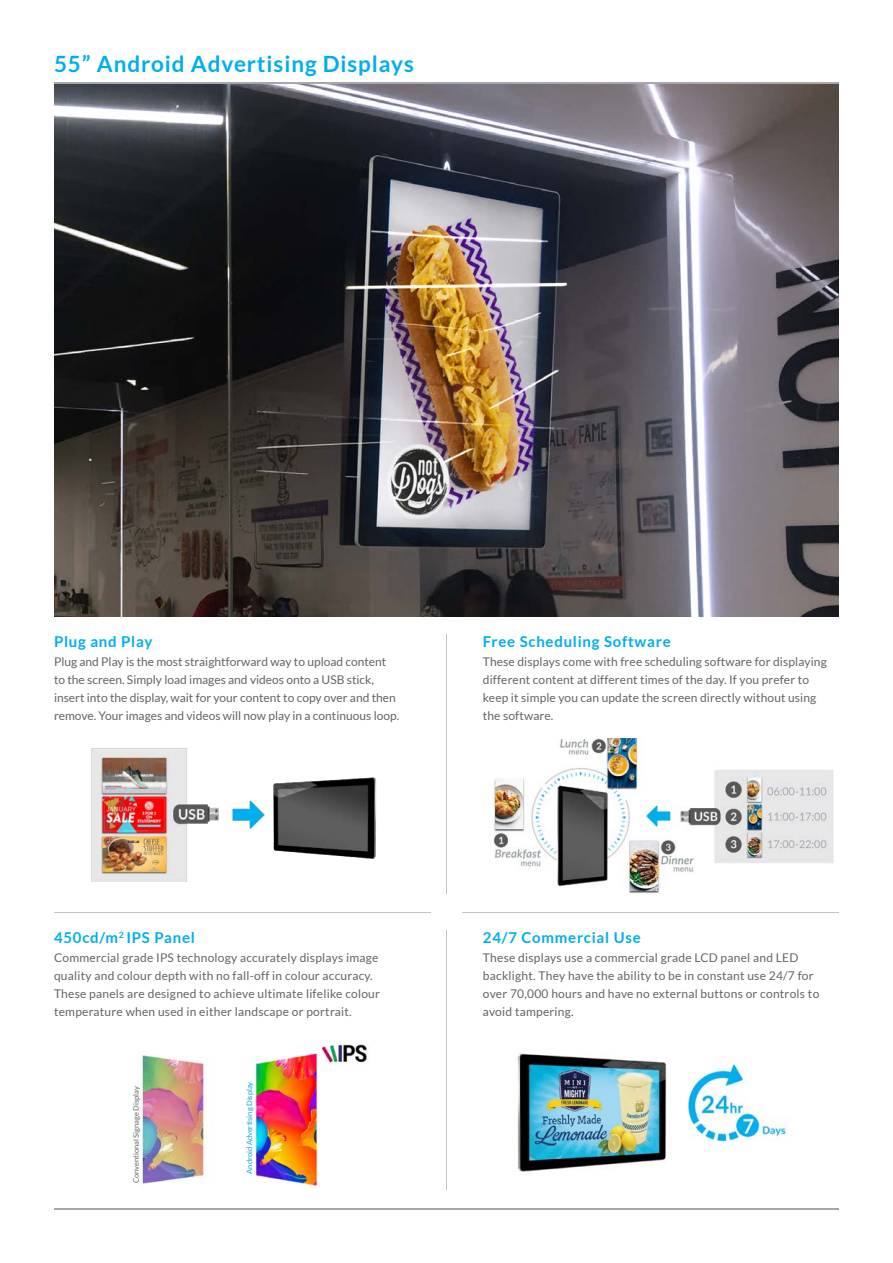
<style>
.page{position:relative;width:893px;height:1263px;background:#fff}
.page>*{position:absolute;margin:0;border:0;box-sizing:border-box;transform-origin:0 0}
.t1{font:700 22.5px "Lato";letter-spacing:.04em;color:#00aeef}
.t2{font:700 15px "Lato";letter-spacing:.05em;color:#00aeef}
.t3{font:12px/18px "Lato";letter-spacing:.01em;color:#646464}
.t4{font:7.5px "Lato";color:#646464}
.t5{font:7.5px "Lato";color:#18a3dc}
</style>
<div class="page">
<img style="left:54px;top:84px;width:785px;height:533px">
<hr style="left:54px;top:1208px;width:785px;height:1px;background:#a6a8ab">
<hr style="left:54px;top:82px;width:785px;height:2px;background:#a6a8ab">
<img style="left:91px;top:748px;width:286px;height:134px">
<img style="left:142px;top:1044px;width:225px;height:145px">
<img style="left:493px;top:738px;width:341px;height:155px">
<img style="left:517px;top:1053px;width:271px;height:119px">
<hr style="left:54px;top:912px;width:377px;height:1px;background:#c5c3c3">
<hr style="left:462px;top:912px;width:377px;height:1px;background:#c5c3c3">
<hr style="left:446px;top:931px;width:1px;height:259px;background:#c5c3c3">
<hr style="left:446px;top:634px;width:1px;height:259px;background:#c5c3c3">
<p class="t1" style="left:54px;top:51px;width:361px">55” Android Advertising Displays</p>
<p class="t2" style="left:54px;top:632px;width:100px">Plug and Play</p>
<p class="t2" style="left:483px;top:632px;width:189px">Free Scheduling Software</p>
<p class="t3" style="left:54px;top:652px;width:347px">Plug and Play is the most straightforward way to upload content to the screen. Simply load images and videos onto a USB stick, insert into the display, wait for your content to copy over and then remove. Your images and videos will now play in a continuous loop.</p>
<p class="t3" style="left:483px;top:652px;width:345px">These displays come with free scheduling software for displaying different content at different times of the day. If you prefer to keep it simple you can update the screen directly without using the software.</p>
<p class="t2" style="left:54px;top:929px;width:142px">450cd/m<sup>2</sup> IPS Panel</p>
<p class="t2" style="left:483px;top:929px;width:159px">24/7 Commercial Use</p>
<p class="t3" style="left:54px;top:949px;width:328px">Commercial grade IPS technology accurately displays image quality and colour depth with no fall-off in colour accuracy.<br>These panels are designed to achieve ultimate lifelike colour temperature when used in either landscape or portrait.</p>
<p class="t3" style="left:483px;top:949px;width:338px">These displays use a commercial grade LCD panel and LED backlight. They have the ability to be in constant use 24/7 for over 70,000 hours and have no external buttons or controls to avoid tampering.</p>
<p class="t4" style="left:132px;top:1183px;width:98px;rotate:-90deg">Conventional Signage Display</p>
<p class="t5" style="left:245px;top:1174px;width:93px;rotate:-90deg">Android Advertising Display</p>
</div>
